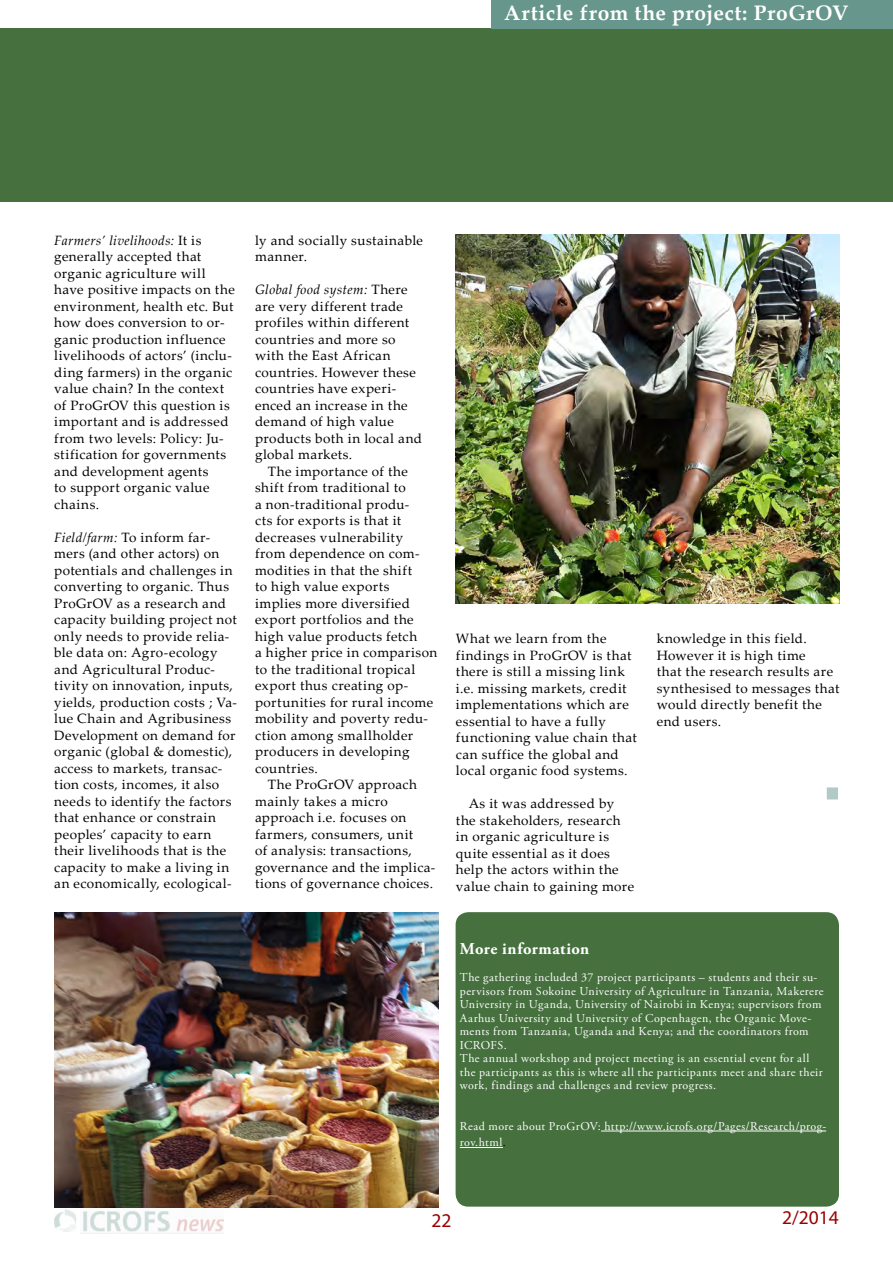
<style>
.page{position:relative;width:893px;height:1263px;background:#fff}
.page>*{position:absolute;margin:0;border:0;box-sizing:border-box;transform-origin:0 0}
.t1{font:700 21px "Palatino Linotype";letter-spacing:.035em;color:#fff}
.t2{font:19.5px "Myriad Pro";color:#900}
.t3{font:700 16.5px "Adobe Garamond Pro";letter-spacing:.03em;color:#fff}
.t4{font:13.5px/16.5px "Palatino Linotype";letter-spacing:.03em;color:#000}
.t5{font:12px/13.5px "Adobe Garamond Pro";letter-spacing:.04em;color:#fff}
.s1{font-style:italic}
.s2{color:#000}
</style>
<div class="page">
<img style="left:81px;top:1211px;width:142px;height:23px">
<img style="left:54px;top:1209px;width:23px;height:23px">
<div style="left:0;top:28px;width:892px;height:174px;background:#46703e"></div>
<div style="left:491px;top:0;width:402px;height:28px;background:#67968c"></div>
<div style="left:827px;top:787px;width:11px;height:12px;background:#b1cac6"></div>
<img style="left:455px;top:235px;width:385px;height:369px">
<div style="left:456px;top:912px;width:383px;height:294px;background:#46703e;border-radius:13px"></div>
<hr style="left:601px;top:1131px;width:225px;height:1px;background:#fff">
<hr style="left:460px;top:1147px;width:43px;height:1px;background:#fff">
<img style="left:54px;top:912px;width:385px;height:296px">
<h1 class="t1" style="left:504px;top:-2px;width:346px">Article from the project: ProGrOV</h1>
<p class="t4" style="left:54px;top:231px;width:182px"><span class="s1">Farmers’ livelihoods:</span> It is generally accepted that organic agriculture will have positive impacts on the environment, health etc. But how does conversion to or&shy;ganic production influence livelihoods of actors’ (inclu&shy;ding farmers) in the organic value chain? In the context of ProGrOV this question is important and is addressed from two levels: Policy: Ju&shy;stification for governments and development agents<br>to support organic value chains.</p>
<p class="t4" style="left:54px;top:528px;width:184px"><span class="s1">Field/farm:</span> To inform far&shy;mers (and other actors) on potentials and challenges in converting to organic. Thus<br>ProGrOV as a research and capacity building project not only needs to provide relia&shy;ble data on: Agro-ecology and Agricultural Produc&shy;tivity on innovation, inputs, yields, production costs ; Va&shy;lue Chain and Agribusiness<br>Development on demand for organic (global &amp; domestic), access to markets, transac&shy;tion costs, incomes, it also needs to identify the factors that enhance or constrain peoples’ capacity to earn their livelihoods that is the capacity to make a living in an economically, ecological-</p>
<p class="t4" style="left:255px;top:231px;width:169px">ly and socially sustainable manner.</p>
<p class="t4" style="left:255px;top:281px;width:168px"><span class="s1">Global food system:</span> There are very different trade profiles within different countries and more so with the East African countries. However these countries have experi&shy;enced an increase in the demand of high value products both in local and global markets.</p>
<p class="t4" style="left:268px;top:462px;width:142px">The importance of the</p>
<p class="t4" style="left:255px;top:479px;width:152px">shift from traditional to</p>
<p class="t4" style="left:255px;top:495px;width:156px">a non-traditional produ-</p>
<p class="t4" style="left:255px;top:512px;width:148px">cts for exports is that it</p>
<p class="t4" style="left:255px;top:528px;width:150px">decreases vulnerability</p>
<p class="t4" style="left:255px;top:545px;width:166px">from dependence on com-</p>
<p class="t4" style="left:255px;top:561px;width:159px">modities in that the shift</p>
<p class="t4" style="left:255px;top:578px;width:136px">to high value exports</p>
<p class="t4" style="left:255px;top:594px;width:157px">implies more diversified</p>
<p class="t4" style="left:255px;top:611px;width:160px">export portfolios and the</p>
<p class="t4" style="left:255px;top:627px;width:164px">high value products fetch</p>
<p class="t4" style="left:255px;top:644px;width:184px">a higher price in comparison</p>
<p class="t4" style="left:255px;top:660px;width:162px">to the traditional tropical</p>
<p class="t4" style="left:255px;top:677px;width:155px">export thus creating op-</p>
<p class="t4" style="left:255px;top:693px;width:180px">portunities for rural income</p>
<p class="t4" style="left:255px;top:710px;width:174px">mobility and poverty redu-</p>
<p class="t4" style="left:255px;top:726px;width:160px">ction among smallholder</p>
<p class="t4" style="left:255px;top:743px;width:156px">producers in developing</p>
<p class="t4" style="left:255px;top:759px;width:64px">countries.</p>
<p class="t4" style="left:268px;top:776px;width:151px">The ProGrOV approach</p>
<p class="t4" style="left:255px;top:792px;width:134px">mainly takes a micro</p>
<p class="t4" style="left:255px;top:809px;width:153px">approach i.e. focuses on</p>
<p class="t4" style="left:255px;top:825px;width:160px">farmers, consumers, unit</p>
<p class="t4" style="left:255px;top:842px;width:158px">of analysis: transactions,</p>
<p class="t4" style="left:255px;top:858px;width:182px">governance and the implica-</p>
<p class="t4" style="left:255px;top:875px;width:179px">tions of governance choices.</p>
<p class="t4" style="left:456px;top:630px;width:182px">What we learn from the findings in ProGrOV is that there is still a missing link i.e. missing markets, credit implementations which are essential to have a fully functioning value chain that can suffice the global and local organic food systems.</p>
<p class="t4" style="left:456px;top:795px;width:180px;text-indent:13px">As it was addressed by the stakeholders, research in organic agriculture is quite essential as it does help the actors within the value chain to gaining more</p>
<p class="t4" style="left:657px;top:630px;width:184px">knowledge in this field.<br>However it is high time<br>that the research results are synthesised to messages that would directly benefit the end users.</p>
<p class="t3" style="left:460px;top:939px;width:131px">More information</p>
<p class="t5" style="left:460px;top:971px;width:365px">The gathering included 37 project participants – students and their su&shy;pervisors from Sokoine University of Agriculture in Tanzania, Makerere University in Uganda, University of Nairobi in Kenya; supervisors from Aarhus University and University of Copenhagen, the Organic Move&shy;ments from Tanzania, Uganda and Kenya; and the coordinators from ICROFS.<br>The annual workshop and project meeting is an essential event for all the participants as this is where all the participants meet and share their work, findings and challenges and review progress.</p>
<p class="t5" style="left:460px;top:1118px;width:368px;line-height:16.5px">Read more about ProGrOV: http://www.icrofs.org/Pages/Research/prog&shy;rov.html<span class="s2">.</span></p>
<h2 class="t2" style="left:432px;top:1208px;width:22px">22</h2>
<h2 class="t2" style="left:782px;top:1205px;width:58px">2/2014</h2>
</div>
